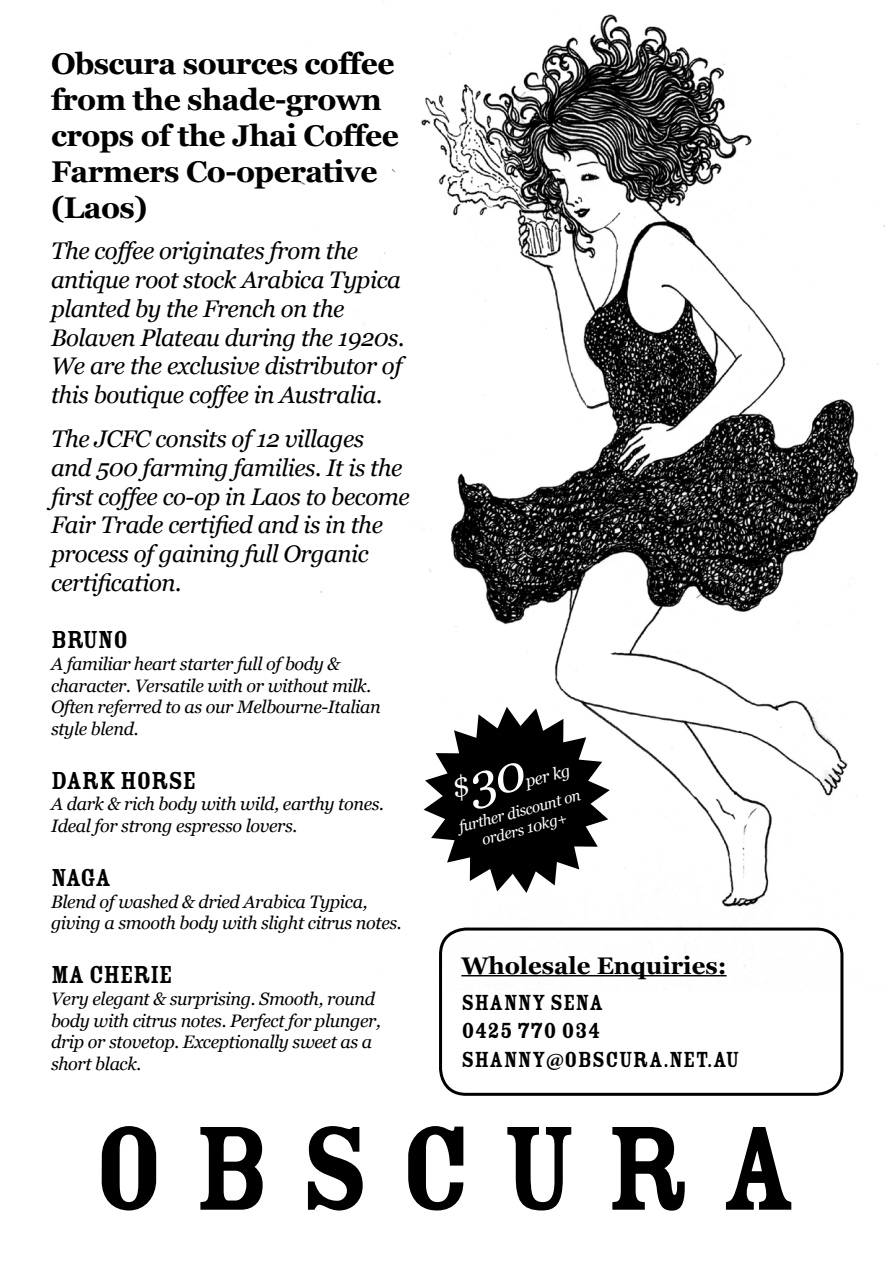
<style>
.page{position:relative;width:893px;height:1263px;background:#fff}
.page>*{position:absolute;margin:0;border:0;box-sizing:border-box;transform-origin:0 0}
.t1{font:700 30px/36px "Georgia";letter-spacing:-.02em;color:#000}
.t2{font:27px "Rosewood Std Fill";letter-spacing:-.02em;color:#000}
.t3{font:italic 24px/28.8px "Georgia";letter-spacing:-.02em;color:#000}
.t4{font:24px/28.8px "Rosewood Std Fill";color:#000}
.t5{font:700 24px "Georgia";color:#000}
.t6{font:italic 18px/21.6px "Georgia";letter-spacing:-.02em;color:#000}
.t7{font:italic 16.8px "Georgia";color:#fff}
.t8{font:italic 15.3px/18.5px "Georgia";color:#fff;text-align:center}
</style>
<div class="page">
<img style="left:297px;top:14px;width:588px;height:976px">
<div style="left:439px;top:927px;width:404px;height:169px;border:3px solid #000;border-radius:26px"></div>
<hr style="left:461px;top:975px;width:266px;height:1px;background:#000">
<svg style="left:102px;top:1126px;width:54px;height:84px"></svg>
<svg style="left:200px;top:1127px;width:63px;height:83px"></svg>
<svg style="left:308px;top:1126px;width:55px;height:84px"></svg>
<svg style="left:408px;top:1126px;width:55px;height:84px"></svg>
<svg style="left:507px;top:1127px;width:64px;height:83px"></svg>
<svg style="left:612px;top:1127px;width:73px;height:83px"></svg>
<svg style="left:726px;top:1127px;width:65px;height:83px"></svg>
<svg style="left:423px;top:707px;width:187px;height:186px"></svg>
<h1 class="t1" style="left:51px;top:46px;width:349px">Obscura sources coffee from the shade-grown crops of the Jhai Coffee<br>Farmers Co-operative (Laos)</h1>
<h3 class="t3" style="left:51px;top:236px;width:355px">The coffee originates from the antique root stock Arabica Typica planted by the French on the<br>Bolaven Plateau during the 1920s.<br>We are the exclusive distributor of this boutique coffee in Australia.</h3>
<h3 class="t3" style="left:51px;top:424px;width:360px">The JCFC consits of 12 villages and 500 farming families. It is the first coffee co-op in Laos to become<br>Fair Trade certified and is in the process of gaining full Organic certification.</h3>
<h2 class="t2" style="left:51px;top:625px;width:79px">BRUNO</h2>
<p class="t6" style="left:51px;top:653px;width:331px">A familiar heart starter full of body &amp; character. Versatile with or without milk.<br>Often referred to as our Melbourne-Italian style blend.</p>
<h2 class="t2" style="left:51px;top:766px;width:147px">DARK HORSE</h2>
<p class="t6" style="left:51px;top:793px;width:335px">A dark &amp; rich body with wild, earthy tones.<br>Ideal for strong espresso lovers.</p>
<h2 class="t2" style="left:51px;top:863px;width:62px">NAGA</h2>
<p class="t6" style="left:51px;top:891px;width:352px">Blend of washed &amp; dried Arabica Typica, giving a smooth body with slight citrus notes.</p>
<h2 class="t2" style="left:51px;top:960px;width:123px">MA CHERIE</h2>
<p class="t6" style="left:51px;top:988px;width:331px">Very elegant &amp; surprising. Smooth, round body with citrus notes. Perfect for plunger, drip or stovetop. Exceptionally sweet as a short black.</p>
<p class="t7" style="left:523px;top:772px;width:47px;rotate:-15deg">per kg</p>
<p class="t8" style="left:457px;top:818px;width:127px;rotate:-15deg">further discount on orders 10kg+</p>
<h3 class="t5" style="left:461px;top:952px;width:267px">Wholesale Enquiries:</h3>
<h3 class="t4" style="left:461px;top:988px;width:280px">SHANNY SENA<br>0425 770 034<br>SHANNY@OBSCURA.NET.AU</h3>
</div>
